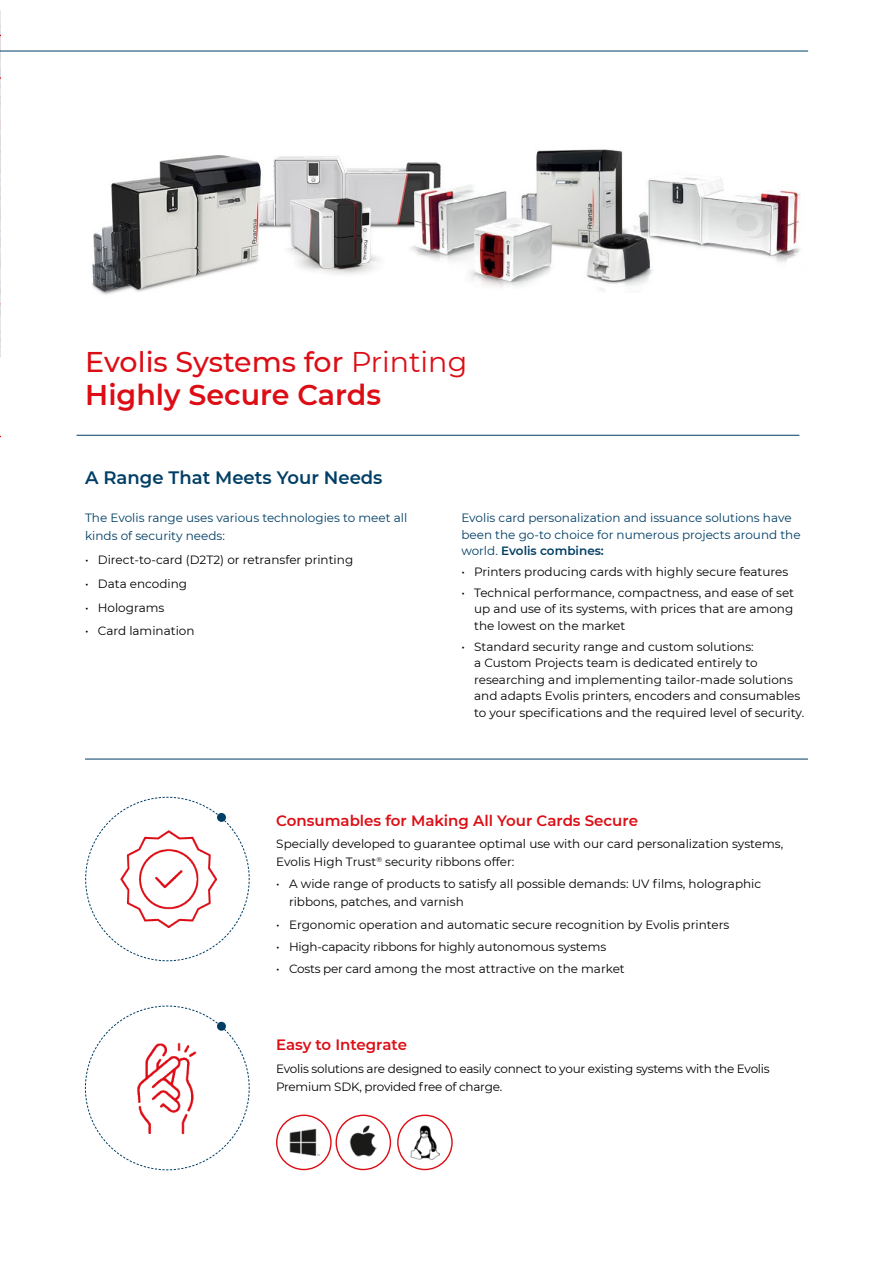
<style>
.page{position:relative;width:893px;height:1263px;background:#fff}
.page>*{position:absolute;margin:0;border:0;box-sizing:border-box;transform-origin:0 0}
.t1{font:600 28.5px/33px "Montserrat";color:#dc0d15}
.t2{font:600 18px "Montserrat";color:#003e65}
.t3{font:600 15px "Montserrat";color:#dc0d15}
.t4{font:12px/16.5px "Montserrat";color:#000}
.t5{font:12px/16.5px "Montserrat";color:#003e65}
.t6{font:12px/18px "Montserrat";letter-spacing:-.02em;color:#000}
.s1{font-weight:500}
.s2{font-weight:400}
.s3{font-weight:600}
</style>
<div class="page">
<svg style="left:85px;top:1005px;width:165px;height:165px"></svg>
<svg style="left:85px;top:796px;width:165px;height:165px"></svg>
<div style="left:217px;top:1022px;width:9px;height:9px;background:#003e65;border-radius:50%"></div>
<div style="left:217px;top:813px;width:9px;height:9px;background:#003e65;border-radius:50%"></div>
<img style="left:121px;top:831px;width:96px;height:96px">
<img style="left:92px;top:149px;width:709px;height:146px">
<hr style="left:0;top:51px;width:808px;height:1px;background:#003e65">
<div style="left:276px;top:1114px;width:56px;height:56px;border:1px solid #dc0d15;border-radius:50%"></div>
<div style="left:336px;top:1114px;width:55px;height:56px;border:1px solid #dc0d15;border-radius:50%"></div>
<div style="left:397px;top:1114px;width:56px;height:56px;border:1px solid #dc0d15;border-radius:50%"></div>
<img style="left:289px;top:1128px;width:31px;height:28px">
<img style="left:349px;top:1125px;width:27px;height:32px">
<img style="left:410px;top:1125px;width:29px;height:34px">
<hr style="left:77px;top:435px;width:722px;height:1px;background:#003e65">
<hr style="left:85px;top:759px;width:723px;height:1px;background:#003e65">
<svg style="left:0;top:10px;width:1px;height:428px"></svg>
<h1 class="t1" style="left:85px;top:344px;width:383px"><span class="s1">Evolis Systems for</span> <span class="s2">Printing<br></span>Highly Secure Cards</h1>
<h2 class="t2" style="left:85px;top:465px;width:299px">A Range That Meets Your Needs</h2>
<p class="t5" style="left:85px;top:509px;width:324px;line-height:18px">The Evolis range uses various technologies to meet all kinds of security needs:</p>
<p class="t4" style="left:85px;top:551px;width:270px">• Direct-to-card (D2T2) or retransfer printing</p>
<p class="t4" style="left:85px;top:575px;width:104px">• Data encoding</p>
<p class="t4" style="left:85px;top:599px;width:81px">• Holograms</p>
<p class="t4" style="left:85px;top:622px;width:111px">• Card lamination</p>
<p class="t5" style="left:461px;top:509px;width:341px">Evolis card personalization and issuance solutions have been the go-to choice for numerous projects around the world. <span class="s3">Evolis combines:</span></p>
<p class="t4" style="left:461px;top:563px;width:328px">• Printers producing cards with highly secure features</p>
<p class="t4" style="left:474px;top:584px;width:322px;text-align:justify;text-indent:-13px">• Technical performance, compactness, and ease of set up and use of its systems, with prices that are among the lowest on the market</p>
<p class="t4" style="left:474px;top:638px;width:332px;text-indent:-13px">• Standard security range and custom solutions:<br>a Custom Projects team is dedicated entirely to researching and implementing tailor-made solutions and adapts Evolis printers, encoders and consumables to your specifications and the required level of security.</p>
<p class="t3" style="left:276px;top:810px;width:363px">Consumables for Making All Your Cards Secure</p>
<p class="t4" style="left:276px;top:834px;width:508px;line-height:18px">Specially developed to guarantee optimal use with our card personalization systems,<br>Evolis High Trust<sup>®</sup> security ribbons offer:</p>
<p class="t4" style="left:289px;top:874px;width:474px;line-height:18px;text-indent:-13px">• A wide range of products to satisfy all possible demands: UV films, holographic ribbons, patches, and varnish</p>
<p class="t4" style="left:276px;top:915px;width:455px">• Ergonomic operation and automatic secure recognition by Evolis printers</p>
<p class="t6" style="left:276px;top:937px;width:332px">• High-capacity ribbons for highly autonomous systems</p>
<p class="t4" style="left:276px;top:960px;width:350px">• Costs per card among the most attractive on the market</p>
<p class="t3" style="left:276px;top:1034px;width:132px">Easy to Integrate</p>
<p class="t6" style="left:276px;top:1059px;width:495px">Evolis solutions are designed to easily connect to your existing systems with the Evolis<br>Premium SDK, provided free of charge.</p>
</div>
